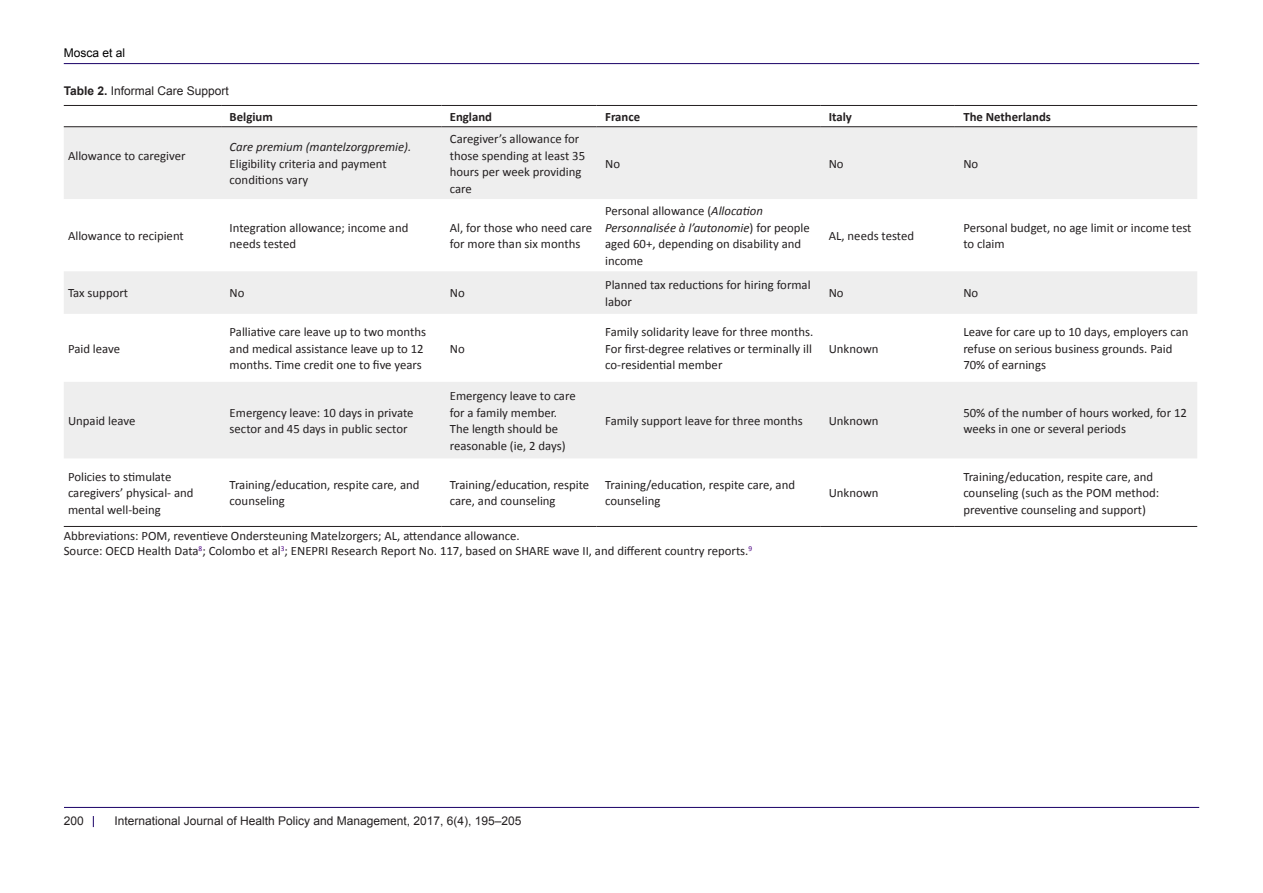
<style>
.page{position:relative;width:1263px;height:893px;background:#fff}
.page>*{position:absolute;margin:0;border:0;box-sizing:border-box;transform-origin:0 0}
.t1{font:12.75px/16.5px "Calibri";color:#231f20}
.t2{font:700 12.75px "Calibri";color:#231f20}
.t3{font:12px "Arial";color:#231f20}
.t4{font:12px "Arial";color:#000001}
.s1{font-weight:700}
.s2{font-style:italic}
</style>
<div class="page">
<hr style="left:64px;top:63px;width:1135px;height:1px;background:#190066">
<hr style="left:64px;top:807px;width:1135px;height:1px;background:#190066">
<svg style="left:64px;top:127px;width:1133px;height:331px;fill:#eee"></svg>
<hr style="left:64px;top:126px;width:157px;height:1px;background:#231f20">
<hr style="left:221px;top:126px;width:220px;height:1px;background:#231f20">
<hr style="left:441px;top:126px;width:156px;height:1px;background:#231f20">
<hr style="left:597px;top:126px;width:223px;height:1px;background:#231f20">
<hr style="left:820px;top:126px;width:135px;height:1px;background:#231f20">
<hr style="left:955px;top:126px;width:242px;height:1px;background:#231f20">
<hr style="left:64px;top:105px;width:157px;height:1px;background:#231f20">
<hr style="left:221px;top:105px;width:220px;height:1px;background:#231f20">
<hr style="left:441px;top:105px;width:156px;height:1px;background:#231f20">
<hr style="left:597px;top:105px;width:223px;height:1px;background:#231f20">
<hr style="left:820px;top:105px;width:135px;height:1px;background:#231f20">
<hr style="left:955px;top:105px;width:242px;height:1px;background:#231f20">
<hr style="left:64px;top:526px;width:157px;height:1px;background:#231f20">
<hr style="left:221px;top:526px;width:220px;height:1px;background:#231f20">
<hr style="left:441px;top:526px;width:156px;height:1px;background:#231f20">
<hr style="left:597px;top:526px;width:223px;height:1px;background:#231f20">
<hr style="left:820px;top:526px;width:135px;height:1px;background:#231f20">
<hr style="left:955px;top:526px;width:242px;height:1px;background:#231f20">
<p class="t4" style="left:64px;top:45px;width:63px">Mosca et al</p>
<p class="t3" style="left:64px;top:83px;width:167px"><span class="s1">Table 2.</span> Informal Care Support</p>
<p class="t2" style="left:230px;top:108px;width:45px">Belgium</p>
<p class="t2" style="left:450px;top:108px;width:44px">England</p>
<p class="t2" style="left:605px;top:108px;width:36px">France</p>
<p class="t2" style="left:829px;top:108px;width:25px">Italy</p>
<p class="t2" style="left:963px;top:108px;width:89px">The Netherlands</p>
<p class="t1" style="left:68px;top:147px;width:119px">Allowance to caregiver</p>
<p class="t1" style="left:230px;top:139px;width:183px"><span class="s2">Care premium (mantelzorgpremie).<br></span>Eligibility criteria and payment conditions vary</p>
<p class="t1" style="left:450px;top:131px;width:137px">Caregiver’s allowance for those spending at least 35 hours per week providing care</p>
<p class="t1" style="left:68px;top:227px;width:117px">Allowance to recipient</p>
<p class="t1" style="left:230px;top:219px;width:180px">Integration allowance; income and needs tested</p>
<p class="t1" style="left:450px;top:219px;width:144px">Al, for those who need care for more than six months</p>
<p class="t1" style="left:605px;top:155px;width:16px">No</p>
<p class="t1" style="left:829px;top:155px;width:16px">No</p>
<p class="t1" style="left:963px;top:155px;width:16px">No</p>
<p class="t1" style="left:605px;top:203px;width:206px">Personal allowance (<span class="s2">Allocation<br>Personnalisée à l’autonomie</span>) for people aged 60+, depending on disability and income</p>
<p class="t1" style="left:829px;top:227px;width:87px">AL, needs tested</p>
<p class="t1" style="left:963px;top:219px;width:230px">Personal budget, no age limit or income test to claim</p>
<p class="t1" style="left:68px;top:285px;width:62px">Tax support</p>
<p class="t1" style="left:230px;top:285px;width:16px">No</p>
<p class="t1" style="left:450px;top:285px;width:16px">No</p>
<p class="t1" style="left:605px;top:277px;width:207px">Planned tax reductions for hiring formal labor</p>
<p class="t1" style="left:829px;top:285px;width:16px">No</p>
<p class="t1" style="left:963px;top:285px;width:16px">No</p>
<p class="t1" style="left:68px;top:340px;width:54px">Paid leave</p>
<p class="t1" style="left:605px;top:324px;width:210px;text-align:justify">Family solidarity leave for three months.<br>For first-degree relatives or terminally ill co-residential member</p>
<p class="t1" style="left:963px;top:324px;width:227px">Leave for care up to 10 days, employers can refuse on serious business grounds. Paid<br>70% of earnings</p>
<p class="t1" style="left:230px;top:324px;width:198px">Palliative care leave up to two months and medical assistance leave up to 12 months. Time credit one to five years</p>
<p class="t1" style="left:829px;top:340px;width:51px">Unknown</p>
<p class="t1" style="left:450px;top:340px;width:16px">No</p>
<p class="t1" style="left:68px;top:412px;width:69px">Unpaid leave</p>
<p class="t1" style="left:230px;top:404px;width:185px">Emergency leave: 10 days in private sector and 45 days in public sector</p>
<p class="t1" style="left:450px;top:388px;width:127px">Emergency leave to care for a family member.<br>The length should be reasonable (ie, 2 days)</p>
<p class="t1" style="left:605px;top:412px;width:199px">Family support leave for three months</p>
<p class="t1" style="left:829px;top:412px;width:51px">Unknown</p>
<p class="t1" style="left:963px;top:404px;width:225px">50% of the number of hours worked, for 12 weeks in one or several periods</p>
<p class="t1" style="left:68px;top:468px;width:127px">Policies to stimulate caregivers’ physical- and mental well-being</p>
<p class="t1" style="left:230px;top:476px;width:191px">Training/education, respite care, and counseling</p>
<p class="t1" style="left:450px;top:476px;width:141px">Training/education, respite care, and counseling</p>
<p class="t1" style="left:605px;top:476px;width:191px">Training/education, respite care, and counseling</p>
<p class="t1" style="left:829px;top:485px;width:51px">Unknown</p>
<p class="t1" style="left:64px;top:528px;width:457px">Abbreviations: POM, reventieve Ondersteuning Matelzorgers; AL, attendance allowance.</p>
<p class="t1" style="left:64px;top:543px;width:690px">Source: OECD Health Data<sup>8</sup>; Colombo et al<sup>3</sup>; ENEPRI Research Report No. 117, based on SHARE wave II, and different country reports.<sup>9</sup></p>
<p class="t1" style="left:963px;top:468px;width:197px">Training/education, respite care, and counseling (such as the POM method: preventive counseling and support)</p>
<p class="t3" style="left:64px;top:813px;width:22px">200</p>
<p class="t3" style="left:115px;top:813px;width:408px">International Journal of Health Policy and Management, 2017, 6(4), 195–205</p>
</div>
